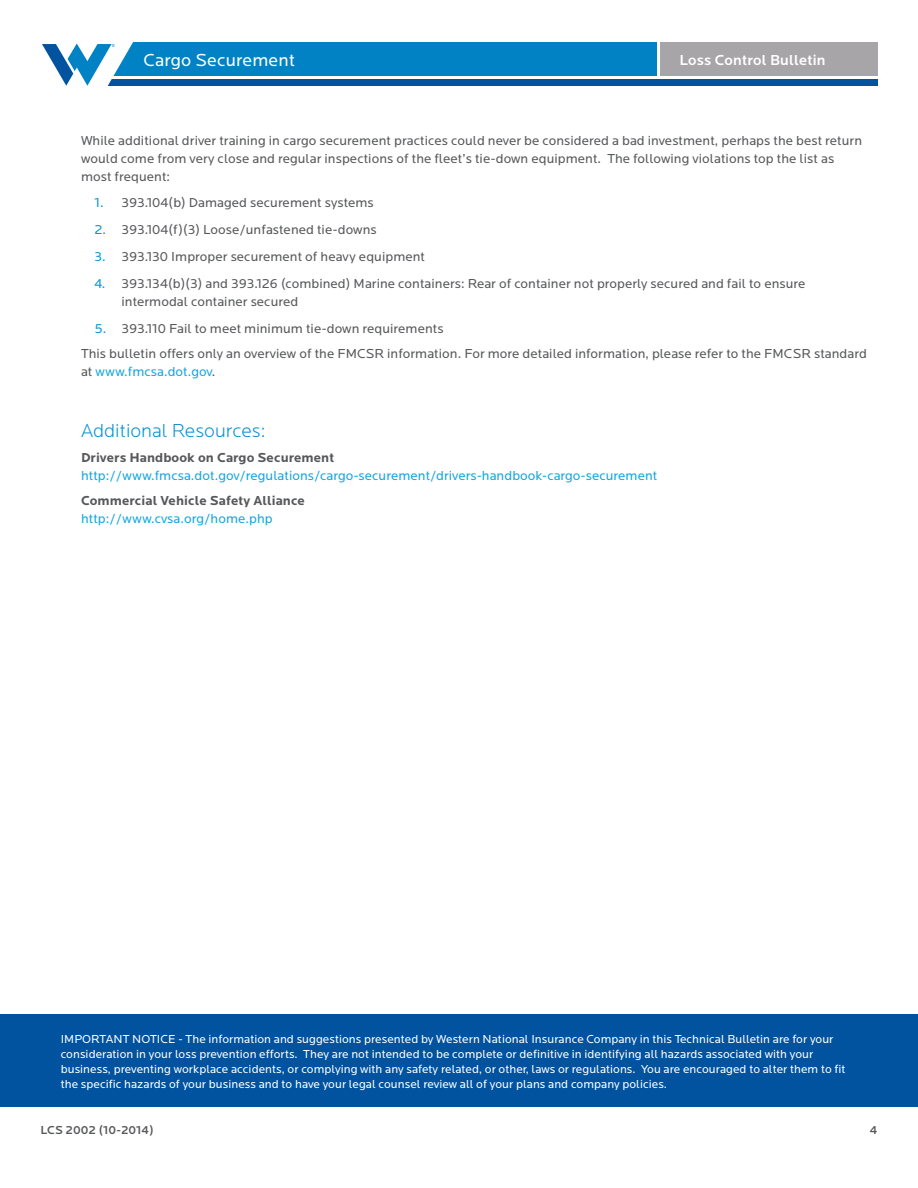
<style>
.page{position:relative;width:918px;height:1188px;background:#fff}
.page>*{position:absolute;margin:0;border:0;box-sizing:border-box;transform-origin:0 0}
.Header_-_sub_1{font:300 19.5px "Locator";color:#0d93cf}
.t1{font:18px "Locator";letter-spacing:.01em;color:#fff}
.t2{font:500 15px "Locator";letter-spacing:.01em;color:#fff}
.Body_Copy{font:13.5px/18px "Locator";letter-spacing:.005em;color:#57585a}
.Body_Copy-2{font:13.5px "Locator";letter-spacing:.005em;color:#16a6df}
.Bold_Copy{font:700 13.5px "Locator";letter-spacing:.005em;color:#57585a}
.Body_Copy-3{font:12px/15px "Locator";letter-spacing:.005em;color:#fff}
.Body_Copy-4{font:500 12px "Locator";letter-spacing:-.005em;color:#57585a}
.s1{color:#0d93cf}
.s2{color:#16a6df}
</style>
<div class="page">
<div style="left:108px;top:42px;width:549px;height:34px;background:#0082c5"></div>
<div style="left:108px;top:79px;width:770px;height:7px;background:#0153a0"></div>
<div style="left:660px;top:42px;width:218px;height:34px;background:#a7a5a8"></div>
<svg style="left:42px;top:42px;width:91px;height:44px"></svg>
<div style="left:0;top:1014px;width:918px;height:93px;background:#0153a0"></div>
<p class="t1" style="left:143px;top:50px;width:153px">Cargo Securement</p>
<p class="t2" style="left:680px;top:51px;width:147px">Loss Control Bulletin</p>
<p class="Body_Copy" style="left:81px;top:132px;width:783px">While additional driver training in cargo securement practices could never be considered a bad investment, perhaps the best return would come from very close and regular inspections of the fleet’s tie-down equipment. The following violations top the list as most frequent:</p>
<p class="Body_Copy" style="left:94px;top:194px;width:281px"><span class="s1">1.</span> 393.104(b) Damaged securement systems</p>
<p class="Body_Copy" style="left:94px;top:221px;width:284px"><span class="s1">2.</span> 393.104(f)(3) Loose/unfastened tie-downs</p>
<p class="Body_Copy" style="left:94px;top:248px;width:332px"><span class="s1">3.</span> 393.130 Improper securement of heavy equipment</p>
<p class="Body_Copy" style="left:122px;top:275px;width:685px;text-indent:-27px"><span class="s1">4.</span> 393.134(b)(3) and 393.126 (combined) Marine containers: Rear of container not properly secured and fail to ensure intermodal container secured</p>
<p class="Body_Copy" style="left:94px;top:320px;width:351px"><span class="s1">5.</span> 393.110 Fail to meet minimum tie-down requirements</p>
<p class="Body_Copy" style="left:81px;top:345px;width:787px">This bulletin offers only an overview of the FMCSR information. For more detailed information, please refer to the FMCSR standard at <span class="s2">www.fmcsa.dot.gov</span>.</p>
<p class="Header_-_sub_1" style="left:81px;top:421px;width:186px">Additional Resources:</p>
<p class="Bold_Copy" style="left:81px;top:450px;width:255px">Drivers Handbook on Cargo Securement</p>
<p class="Body_Copy-2" style="left:81px;top:468px;width:578px">http://www.fmcsa.dot.gov/regulations/cargo-securement/drivers-handbook-cargo-securement</p>
<p class="Bold_Copy" style="left:81px;top:493px;width:225px">Commercial Vehicle Safety Alliance</p>
<p class="Body_Copy-2" style="left:81px;top:511px;width:193px">http://www.cvsa.org/home.php</p>
<p class="Body_Copy-3" style="left:61px;top:1031px;width:786px">IMPORTANT NOTICE - The information and suggestions presented by Western National Insurance Company in this Technical Bulletin are for your consideration in your loss prevention efforts. They are not intended to be complete or definitive in identifying all hazards associated with your business, preventing workplace accidents, or complying with any safety related, or other, laws or regulations. You are encouraged to alter them to fit the specific hazards of your business and to have your legal counsel review all of your plans and company policies.</p>
<p class="Body_Copy-4" style="left:40px;top:1123px;width:115px">LCS 2002 (10-2014)</p>
<p class="Body_Copy-4" style="left:870px;top:1123px;width:9px">4</p>
</div>
